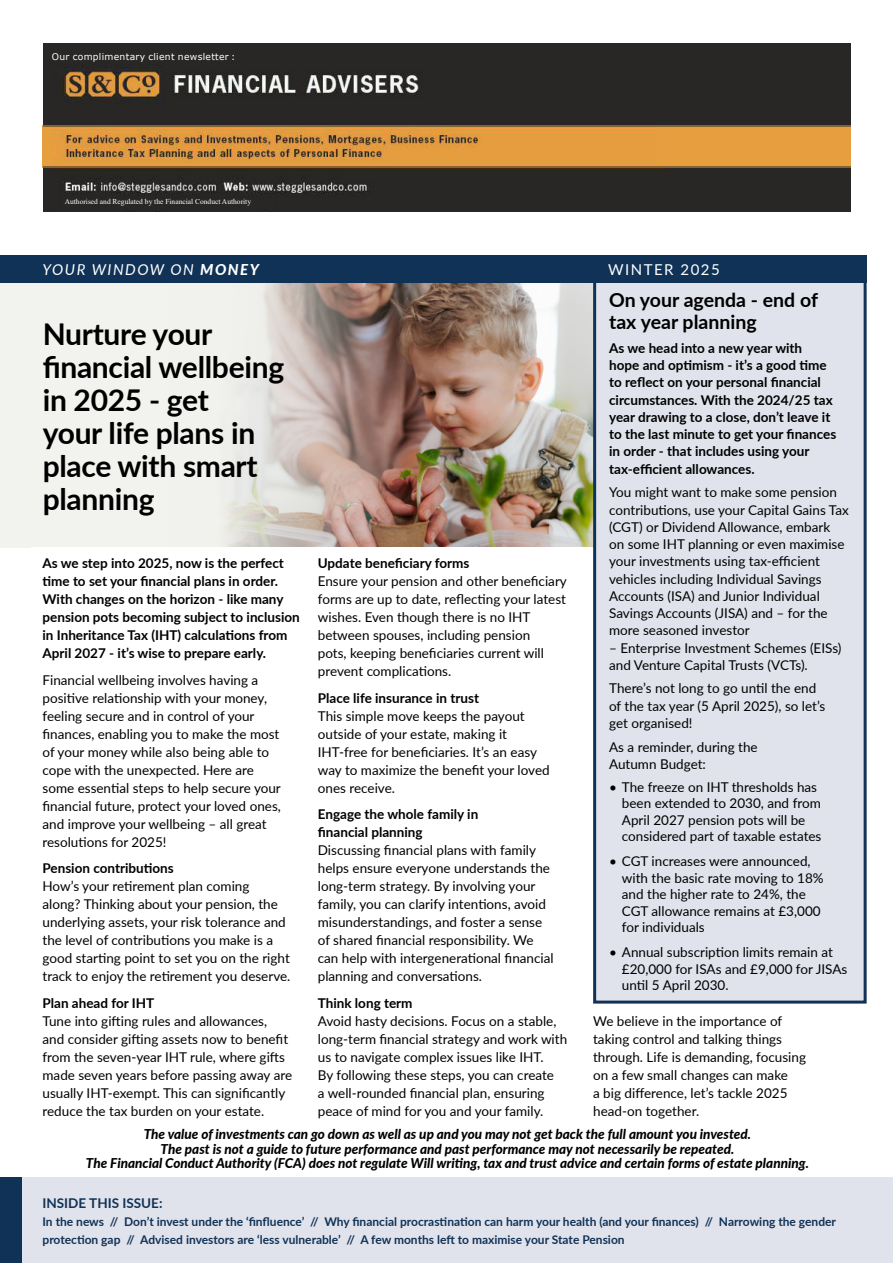
<style>
.page{position:relative;width:893px;height:1263px;background:#fff}
.page>*{position:absolute;margin:0;border:0;box-sizing:border-box;transform-origin:0 0}
.t1{font:700 30px/33px "Lato";letter-spacing:-.01em;color:#000}
.t2{font:700 19.5px/22.5px "Lato";color:#000}
.t3{font:italic 15px "Lato";letter-spacing:.1em;color:#fff}
.t4{font:15px "Lato";letter-spacing:.1em;color:#fff}
.t5{font:13.5px/18px "Lato";color:#000}
.t6{font:700 13.5px/17.2px "Lato";color:#000}
.t7{font:italic 800 13.5px/14.2px "Lato";color:#000;text-align:center}
.t8{font:700 13.5px "Lato";color:#103256}
.t9{font:700 12px/18px "Lato";color:#103256}
.t10{font:9.15px "Verdana";letter-spacing:.03em;color:#fff}
.t11{font:7.5px "Times New Roman";color:#fff}
.s1{font-weight:800}
.s2{font-style:italic}
</style>
<div class="page">
<div style="left:0;top:283px;width:575px;height:264px;background:#f2f2ee"></div>
<img style="left:225px;top:283px;width:367px;height:264px">
<div style="left:592px;top:283px;width:275px;height:721px;background:#e1e3ec"></div>
<div style="left:21px;top:1178px;width:872px;height:85px;background:#e1e3ec"></div>
<div style="left:0;top:1178px;width:21px;height:85px;background:#103256"></div>
<div style="left:0;top:255px;width:867px;height:28px;background:#103256"></div>
<div style="left:43px;top:43px;width:808px;height:169px;background:#292725"></div>
<img style="left:49px;top:66px;width:618px;height:146px">
<div style="left:43px;top:125px;width:9px;height:43px;background:#e69e3e"></div>
<div style="left:657px;top:126px;width:194px;height:41px;background:#e69e3e"></div>
<hr style="left:43px;top:125px;width:808px;height:1px;background:#846332">
<hr style="left:43px;top:167px;width:808px;height:1px;background:#846332">
<div style="left:62px;top:199px;width:211px;height:10px;background:#282726"></div>
<p class="t10" style="left:52px;top:50px;width:185px">Our complimentary client newsletter :</p>
<p class="t11" style="left:65px;top:196px;width:188px">Authorised and Regulated by the Financial Conduct Authority</p>
<p class="t3" style="left:43px;top:258px;width:218px">YOUR WINDOW ON <span class="s1">MONEY</span></p>
<p class="t4" style="left:608px;top:259px;width:113px">WINTER 2025</p>
<h1 class="t1" style="left:43px;top:316px;width:243px">Nurture your financial wellbeing in 2025 - get<br>your life plans in place with smart planning</h1>
<p class="t6" style="left:43px;top:554px;width:259px;line-height:18px">As we step into 2025, now is the perfect time to set your financial plans in order.<br>With changes on the horizon - like many pension pots becoming subject to inclusion in Inheritance Tax (IHT) calculations from April 2027 - it’s wise to prepare early.</p>
<p class="t5" style="left:43px;top:670px;width:240px">Financial wellbeing involves having a positive relationship with your money, feeling secure and in control of your finances, enabling you to make the most of your money while also being able to cope with the unexpected. Here are some essential steps to help secure your financial future, protect your loved ones, and improve your wellbeing – all great resolutions for 2025!</p>
<p class="t6" style="left:43px;top:859px;width:133px">Pension contributions</p>
<p class="t5" style="left:43px;top:877px;width:249px">How’s your retirement plan coming along? Thinking about your pension, the underlying assets, your risk tolerance and the level of contributions you make is a good starting point to set you on the right track to enjoy the retirement you deserve.</p>
<p class="t6" style="left:43px;top:994px;width:113px">Plan ahead for IHT</p>
<p class="t5" style="left:43px;top:1011px;width:251px">Tune into gifting rules and allowances, and consider gifting assets now to benefit from the seven-year IHT rule, where gifts made seven years before passing away are usually IHT-exempt. This can significantly reduce the tax burden on your estate.</p>
<h2 class="t2" style="left:609px;top:288px;width:210px">On your agenda - end of tax year planning</h2>
<p class="t6" style="left:609px;top:339px;width:229px">As we head into a new year with<br>hope and optimism - it’s a good time to reflect on your personal financial circumstances. With the 2024/25 tax year drawing to a close, don’t leave it to the last minute to get your finances in order - that includes using your tax-efficient allowances.</p>
<p class="t5" style="left:609px;top:483px;width:241px;line-height:17.2px">You might want to make some pension contributions, use your Capital Gains Tax (CGT) or Dividend Allowance, embark on some IHT planning or even maximise your investments using tax-efficient vehicles including Individual Savings Accounts (ISA) and Junior Individual Savings Accounts (JISA) and – for the more seasoned investor</p>
<p class="t5" style="left:609px;top:638px;width:234px;line-height:17.2px">– Enterprise Investment Schemes (EISs) and Venture Capital Trusts (VCTs).</p>
<p class="t5" style="left:609px;top:679px;width:218px;line-height:17.2px">There’s not long to go until the end of the tax year (5 April 2025), so let’s get organised!</p>
<p class="t5" style="left:609px;top:737px;width:150px;line-height:17.2px">As a reminder, during the<br>Autumn Budget:</p>
<p class="t5" style="left:622px;top:778px;width:201px;line-height:16.5px;text-indent:-13px"><span class="s2">•</span> The freeze on IHT thresholds has been extended to 2030, and from<br>April 2027 pension pots will be considered part of taxable estates</p>
<p class="t5" style="left:622px;top:852px;width:203px;line-height:16.5px;text-indent:-13px"><span class="s2">•</span> CGT increases were announced, with the basic rate moving to 18% and the higher rate to 24%, the<br>CGT allowance remains at £3,000 for individuals</p>
<p class="t5" style="left:622px;top:943px;width:227px;line-height:16.5px;text-indent:-13px"><span class="s2">•</span> Annual subscription limits remain at £20,000 for ISAs and £9,000 for JISAs until 5 April 2030.</p>
<p class="t6" style="left:318px;top:554px;width:153px">Update beneficiary forms</p>
<p class="t5" style="left:318px;top:572px;width:251px">Ensure your pension and other beneficiary forms are up to date, reflecting your latest wishes. Even though there is no IHT between spouses, including pension<br>pots, keeping beneficiaries current will prevent complications.</p>
<p class="t6" style="left:318px;top:689px;width:163px">Place life insurance in trust</p>
<p class="t5" style="left:318px;top:706px;width:233px">This simple move keeps the payout outside of your estate, making it<br>IHT-free for beneficiaries. It’s an easy way to maximize the benefit your loved ones receive.</p>
<p class="t6" style="left:318px;top:805px;width:162px;line-height:18px">Engage the whole family in financial planning</p>
<p class="t5" style="left:318px;top:841px;width:237px">Discussing financial plans with family helps ensure everyone understands the long-term strategy. By involving your family, you can clarify intentions, avoid misunderstandings, and foster a sense of shared financial responsibility. We can help with intergenerational financial planning and conversations.</p>
<p class="t6" style="left:318px;top:994px;width:96px">Think long term</p>
<p class="t5" style="left:318px;top:1011px;width:251px">Avoid hasty decisions. Focus on a stable, long-term financial strategy and work with us to navigate complex issues like IHT.<br>By following these steps, you can create<br>a well-rounded financial plan, ensuring peace of mind for you and your family.</p>
<p class="t5" style="left:593px;top:1011px;width:214px">We believe in the importance of taking control and talking things through. Life is demanding, focusing on a few small changes can make<br>a big difference, let’s tackle 2025 head-on together.</p>
<p class="t7" style="left:86px;top:1127px;width:724px">The value of investments can go down as well as up and you may not get back the full amount you invested.<br>The past is not a guide to future performance and past performance may not necessarily be repeated.<br>The Financial Conduct Authority (FCA) does not regulate Will writing, tax and trust advice and certain forms of estate planning.</p>
<p class="t8" style="left:43px;top:1193px;width:121px">INSIDE THIS ISSUE:</p>
<p class="t9" style="left:43px;top:1212px;width:795px">In the news // Don’t invest under the ‘finfluence’ // Why financial procrastination can harm your health (and your finances) // Narrowing the gender protection gap // Advised investors are ‘less vulnerable’ // A few months left to maximise your State Pension</p>
</div>
